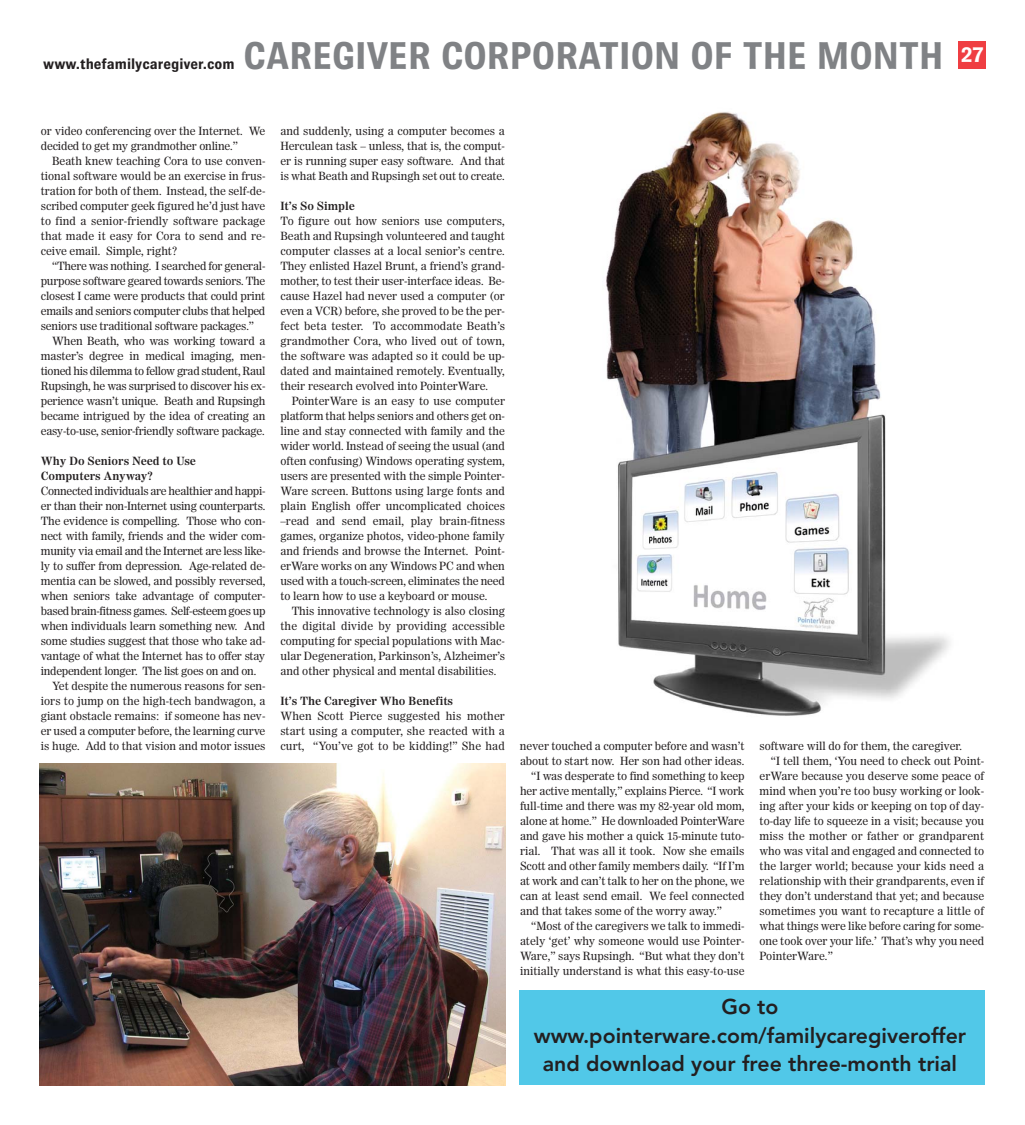
<style>
.page{position:relative;width:1025px;height:1125px;background:#fff}
.page>*{position:absolute;margin:0;border:0;box-sizing:border-box;transform-origin:0 0}
.t1{font:700 38.75px "Brown";color:#808285}
.t2{font:800 21.25px/28.8px "Avenir";color:#231f20;text-align:center}
.t3{font:700 15px "Brown";color:#231f20}
.t4{font:11.25px/15px "Worldwide";letter-spacing:-.005em;color:#231f20;text-align:justify}
.t5{font:11.25px "Worldwide";letter-spacing:-.025em;color:#231f20}
.t6{font:700 11.25px/15px "Worldwide";color:#231f20}
.t7{font:11.25px "Worldwide";letter-spacing:-.03em;color:#231f20}
</style>
<div class="page">
<div style="left:958px;top:42px;width:27px;height:27px;background:#ef3e42"></div>
<img style="left:606px;top:112px;width:344px;height:604px">
<img style="left:40px;top:764px;width:465px;height:321px">
<div style="left:519px;top:990px;width:466px;height:95px;background:#51c8e8"></div>
<h3 class="t3" style="left:43px;top:58px;width:193px">www.thefamilycaregiver.com</h3>
<h1 class="t1" style="left:243px;top:41px;width:741px">CAREGIVER CORPORATION OF THE MONTH <sup>27</sup></h1>
<p class="t4" style="left:41px;top:124px;width:226px">or video conferencing over the Internet. We decided to get my grandmother online.”</p>
<p class="t4" style="left:41px;top:154px;width:226px;text-indent:11px">Beath knew teaching Cora to use conven&shy;tional software would be an exercise in frus&shy;tration for both of them. Instead, the self-de&shy;scribed computer geek figured he’d just have to find a senior-friendly software package that made it easy for Cora to send and re&shy;ceive email. Simple, right?</p>
<p class="t4" style="left:41px;top:259px;width:226px;text-indent:11px">“There was nothing. I searched for general&shy;purpose software geared towards seniors. The closest I came were products that could print emails and seniors computer clubs that helped seniors use traditional software packages.”</p>
<p class="t4" style="left:41px;top:334px;width:226px;text-indent:11px">When Beath, who was working toward a master’s degree in medical imaging, men&shy;tioned his dilemma to fellow grad student, Raul Rupsingh, he was surprised to discover his ex&shy;perience wasn’t unique. Beath and Rupsingh became intrigued by the idea of creating an easy-to-use, senior-friendly software package.</p>
<p class="t6" style="left:41px;top:454px;width:157px">Why Do Seniors Need to Use<br>Computers Anyway?</p>
<p class="t5" style="left:41px;top:487px;width:226px">Connected individuals are healthier and happi-</p>
<p class="t5" style="left:41px;top:502px;width:226px">er than their non-Internet using counterparts.</p>
<p class="t4" style="left:41px;top:514px;width:226px">The evidence is compelling. Those who con-</p>
<p class="t4" style="left:41px;top:529px;width:226px">nect with family, friends and the wider com-</p>
<p class="t5" style="left:41px;top:547px;width:226px">munity via email and the Internet are less like-</p>
<p class="t4" style="left:41px;top:559px;width:226px">ly to suffer from depression. Age-related de-</p>
<p class="t4" style="left:41px;top:574px;width:226px">mentia can be slowed, and possibly reversed,</p>
<p class="t4" style="left:41px;top:589px;width:226px">when seniors take advantage of computer-</p>
<p class="t7" style="left:41px;top:607px;width:226px">based brain-fitness games. Self-esteem goes up</p>
<p class="t4" style="left:41px;top:619px;width:226px">when individuals learn something new. And</p>
<p class="t4" style="left:41px;top:634px;width:226px">some studies suggest that those who take ad-</p>
<p class="t4" style="left:41px;top:649px;width:226px">vantage of what the Internet has to offer stay</p>
<p class="t5" style="left:41px;top:667px;width:217px">independent longer. The list goes on and on.</p>
<p class="t4" style="left:52px;top:679px;width:215px">Yet despite the numerous reasons for sen-</p>
<p class="t4" style="left:41px;top:694px;width:226px">iors to jump on the high-tech bandwagon, a</p>
<p class="t4" style="left:41px;top:709px;width:226px">giant obstacle remains: if someone has nev-</p>
<p class="t4" style="left:41px;top:724px;width:226px">er used a computer before, the learning curve</p>
<p class="t4" style="left:41px;top:739px;width:226px">is huge. Add to that vision and motor issues</p>
<p class="t4" style="left:280px;top:124px;width:226px">and suddenly, using a computer becomes a Herculean task – unless, that is, the comput&shy;er is running super easy software. And that is what Beath and Rupsingh set out to create.</p>
<p class="t6" style="left:280px;top:199px;width:76px">It’s So Simple</p>
<p class="t4" style="left:280px;top:214px;width:226px">To figure out how seniors use computers, Beath and Rupsingh volunteered and taught computer classes at a local senior’s centre.<br>They enlisted Hazel Brunt, a friend’s grand&shy;mother, to test their user-interface ideas. Be&shy;cause Hazel had never used a computer (or even a VCR) before, she proved to be the per&shy;fect beta tester. To accommodate Beath’s grandmother Cora, who lived out of town, the software was adapted so it could be up&shy;dated and maintained remotely. Eventually, their research evolved into PointerWare.</p>
<p class="t4" style="left:280px;top:394px;width:226px;text-indent:11px">PointerWare is an easy to use computer platform that helps seniors and others get on&shy;line and stay connected with family and the wider world. Instead of seeing the usual (and often confusing) Windows operating system, users are presented with the simple Pointer-Ware screen. Buttons using large fonts and plain English offer uncomplicated choices –read and send email, play brain-fitness games, organize photos, video-phone family and friends and browse the Internet. Point&shy;erWare works on any Windows PC and when used with a touch-screen, eliminates the need to learn how to use a keyboard or mouse.</p>
<p class="t4" style="left:280px;top:604px;width:226px;text-indent:11px">This innovative technology is also closing the digital divide by providing accessible computing for special populations with Mac&shy;ular Degeneration, Parkinson’s, Alzheimer’s and other physical and mental disabilities.</p>
<p class="t6" style="left:280px;top:694px;width:174px">It’s The Caregiver Who Benefits</p>
<p class="t4" style="left:280px;top:709px;width:226px">When Scott Pierce suggested his mother start using a computer, she reacted with a curt, “You’ve got to be kidding!” She had</p>
<p class="t4" style="left:759px;top:739px;width:204px">software will do for them, the caregiver.</p>
<p class="t4" style="left:770px;top:754px;width:215px">“I tell them, ‘You need to check out Point-</p>
<p class="t4" style="left:759px;top:769px;width:226px">erWare because you deserve some peace of</p>
<p class="t4" style="left:759px;top:784px;width:226px">mind when you’re too busy working or look-</p>
<p class="t4" style="left:759px;top:799px;width:226px">ing after your kids or keeping on top of day-</p>
<p class="t4" style="left:759px;top:814px;width:226px">to-day life to squeeze in a visit; because you</p>
<p class="t4" style="left:759px;top:829px;width:226px">miss the mother or father or grandparent</p>
<p class="t4" style="left:759px;top:844px;width:226px">who was vital and engaged and connected to</p>
<p class="t4" style="left:759px;top:859px;width:226px">the larger world; because your kids need a</p>
<p class="t4" style="left:759px;top:874px;width:226px">relationship with their grandparents, even if</p>
<p class="t4" style="left:759px;top:889px;width:226px">they don’t understand that yet; and because</p>
<p class="t4" style="left:759px;top:904px;width:226px">sometimes you want to recapture a little of</p>
<p class="t4" style="left:759px;top:919px;width:226px">what things were like before caring for some-</p>
<p class="t4" style="left:759px;top:934px;width:226px">one took over your life.’ That’s why you need</p>
<p class="t4" style="left:759px;top:949px;width:75px">PointerWare.”</p>
<h2 class="t2" style="left:533px;top:994px;width:434px">Go to www.pointerware.com/familycaregiveroffer and download your free three-month trial</h2>
<p class="t4" style="left:519px;top:739px;width:226px">never touched a computer before and wasn’t</p>
<p class="t4" style="left:520px;top:754px;width:226px">about to start now. Her son had other ideas.</p>
<p class="t4" style="left:531px;top:769px;width:215px">“I was desperate to find something to keep</p>
<p class="t4" style="left:520px;top:784px;width:226px">her active mentally,” explains Pierce. “I work</p>
<p class="t4" style="left:520px;top:799px;width:226px">full-time and there was my 82-year old mom,</p>
<p class="t4" style="left:520px;top:814px;width:226px">alone at home.” He downloaded PointerWare</p>
<p class="t4" style="left:520px;top:829px;width:226px">and gave his mother a quick 15-minute tuto-</p>
<p class="t4" style="left:520px;top:844px;width:226px">rial. That was all it took. Now she emails</p>
<p class="t4" style="left:520px;top:859px;width:226px">Scott and other family members daily. “If I’m</p>
<p class="t4" style="left:520px;top:874px;width:226px">at work and can’t talk to her on the phone, we</p>
<p class="t4" style="left:520px;top:889px;width:226px">can at least send email. We feel connected</p>
<p class="t4" style="left:520px;top:904px;width:203px">and that takes some of the worry away.”</p>
<p class="t4" style="left:531px;top:919px;width:215px">“Most of the caregivers we talk to immedi-</p>
<p class="t4" style="left:520px;top:934px;width:226px">ately ‘get’ why someone would use Pointer-</p>
<p class="t4" style="left:520px;top:949px;width:226px">Ware,” says Rupsingh. “But what they don’t</p>
<p class="t4" style="left:520px;top:964px;width:226px">initially understand is what this easy-to-use</p>
</div>
